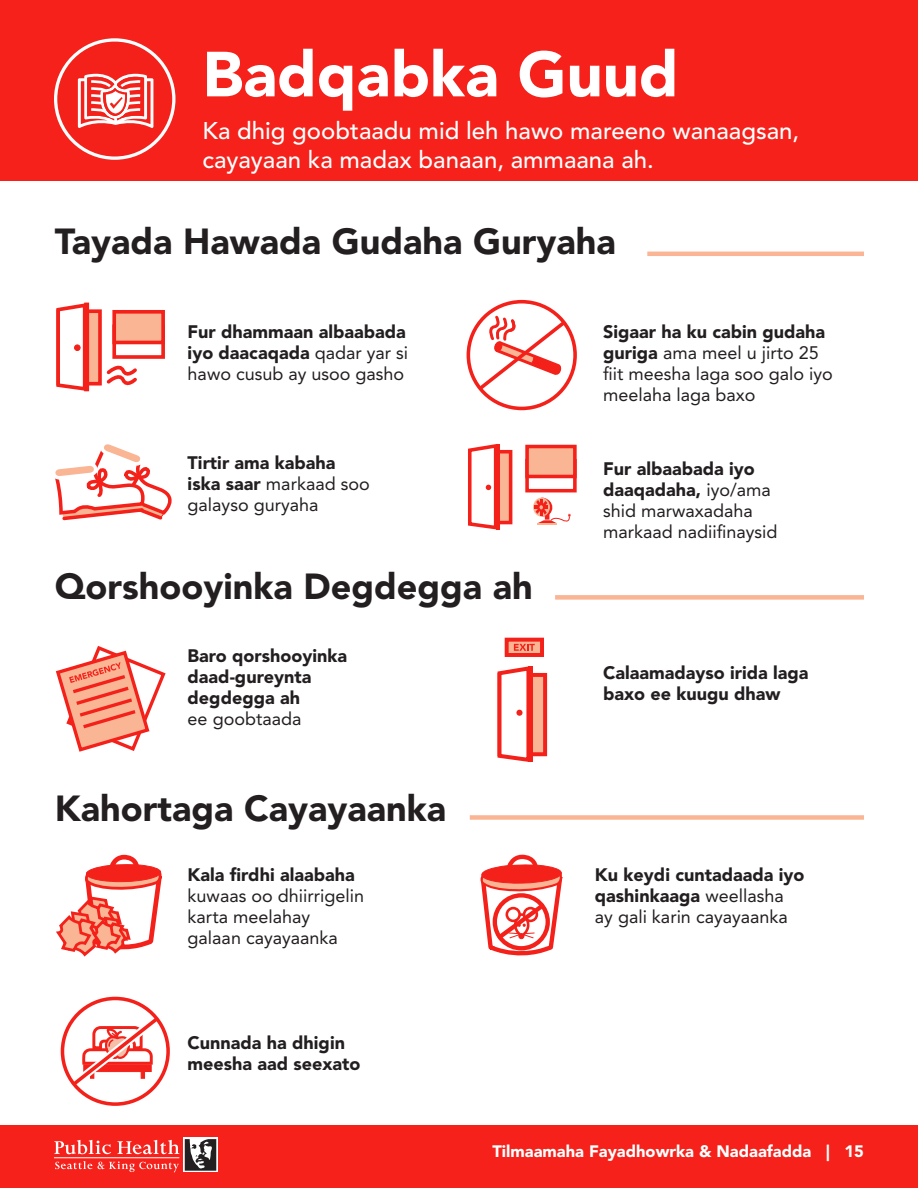
<style>
.page{position:relative;width:918px;height:1188px;background:#fff}
.page>*{position:absolute;margin:0;border:0;box-sizing:border-box;transform-origin:0 0}
.t1{font:900 63px "Avenir LT Std";color:#fff}
.t2{font:900 36px "Avenir LT Std";color:#231f20}
.t3{font:500 24px/28.8px "Avenir LT Std";color:#fff}
.t4{font:18px/21px "Avenir LT Std";color:#231f20}
.t5{font:900 18px/21px "Avenir LT Std";color:#231f20}
.t6{font:900 16.5px "Avenir LT Std";color:#fff}
.s1{font-weight:400}
.s2{font-weight:900}
</style>
<div class="page">
<div style="left:0;top:0;width:918px;height:180px;background:#f5211a"></div>
<div style="left:0;top:1125px;width:918px;height:63px;background:#f5211a"></div>
<div style="left:184px;top:1138px;width:34px;height:34px;background:#c0bebf"></div>
<svg style="left:55px;top:1161px;width:124px;height:11px"></svg>
<svg style="left:185px;top:1139px;width:31px;height:32px"></svg>
<svg style="left:54px;top:1140px;width:57px;height:14px"></svg>
<svg style="left:117px;top:1140px;width:62px;height:14px"></svg>
<hr style="left:54px;top:1158px;width:125px;height:1px;background:#fff">
<div style="left:54px;top:38px;width:121px;height:122px;border:3px solid #fff;border-radius:50%"></div>
<svg style="left:78px;top:39px;width:75px;height:89px"></svg>
<hr style="left:647px;top:252px;width:217px;height:4px;background:#fab594">
<div style="left:470px;top:815px;width:394px;height:5px;background:#fab594"></div>
<div style="left:555px;top:595px;width:309px;height:5px;background:#fab594"></div>
<div style="left:58px;top:311px;width:42px;height:73px;background:#fab594"></div>
<div style="left:56px;top:309px;width:46px;height:77px;border:4px solid #f4211a"></div>
<div style="left:112px;top:325px;width:53px;height:34px;border:4px solid #f4211a"></div>
<div style="left:114px;top:312px;width:49px;height:30px;background:#fab594"></div>
<div style="left:112px;top:310px;width:53px;height:34px;border:4px solid #f4211a"></div>
<svg style="left:106px;top:365px;width:31px;height:21px"></svg>
<svg style="left:56px;top:302px;width:33px;height:90px;background:#fbb0ad"></svg>
<svg style="left:56px;top:854px;width:106px;height:103px"></svg>
<svg style="left:55px;top:646px;width:111px;height:106px"></svg>
<svg style="left:55px;top:444px;width:117px;height:77px"></svg>
<svg style="left:468px;top:302px;width:107px;height:106px"></svg>
<div style="left:467px;top:300px;width:110px;height:110px;border:4px solid #f4211a;border-radius:50%"></div>
<svg style="left:476px;top:314px;width:94px;height:79px"></svg>
<svg style="left:68px;top:1012px;width:94px;height:94px"></svg>
<div style="left:61px;top:997px;width:109px;height:109px;border:4px solid #f4211a;border-radius:50%"></div>
<svg style="left:510px;top:643px;width:29px;height:9px"></svg>
<div style="left:505px;top:638px;width:39px;height:19px;border:4px solid #f4211a"></div>
<svg style="left:514px;top:644px;width:21px;height:7px"></svg>
<div style="left:500px;top:675px;width:45px;height:79px;background:#fab594"></div>
<div style="left:498px;top:673px;width:49px;height:83px;border:4px solid #f4211a"></div>
<svg style="left:497px;top:666px;width:31px;height:96px;background:#fcc8c7"></svg>
<div style="left:528px;top:666px;width:5px;height:96px;background:#f4211a"></div>
<div style="left:516px;top:710px;width:7px;height:6px;background:#f4211a;border-radius:50%"></div>
<svg style="left:533px;top:498px;width:17px;height:19px"></svg>
<hr style="left:537px;top:523px;width:20px;height:2px;background:#fab594">
<svg style="left:535px;top:498px;width:36px;height:25px"></svg>
<div style="left:525px;top:459px;width:52px;height:33px;border:4px solid #f4211a"></div>
<div style="left:527px;top:447px;width:48px;height:29px;background:#fab594"></div>
<div style="left:525px;top:445px;width:52px;height:33px;border:4px solid #f4211a"></div>
<div style="left:470px;top:452px;width:41px;height:71px;background:#fab594"></div>
<div style="left:468px;top:450px;width:44px;height:74px;border:4px solid #f4211a"></div>
<svg style="left:468px;top:444px;width:32px;height:86px;background:#fbafad"></svg>
<svg style="left:480px;top:854px;width:83px;height:102px"></svg>
<h1 class="t1" style="left:202px;top:36px;width:478px">Badqabka Guud</h1>
<h3 class="t3" style="left:202px;top:117px;width:598px">Ka dhig goobtaadu mid leh hawo mareeno wanaagsan, cayayaan ka madax banaan, ammaana ah.</h3>
<p class="t2" style="left:55px;top:220px;width:563px">Tayada Hawada Gudaha Guryaha</p>
<p class="t5" style="left:188px;top:321px;width:222px;text-align:justify">Fur dhammaan albaabada iyo daacaqada <span class="s1">qadar yar si hawo cusub ay usoo gasho</span></p>
<p class="t4" style="left:188px;top:452px;width:184px"><span class="s2">Tirtir ama kabaha iska saar</span> markaad soo galayso guryaha</p>
<p class="t2" style="left:55px;top:565px;width:479px">Qorshooyinka Degdegga ah</p>
<p class="t5" style="left:188px;top:646px;width:161px">Baro qorshooyinka daad-gureynta degdegga ah<br><span class="s1">ee goobtaada</span></p>
<p class="t2" style="left:55px;top:786px;width:393px">Kahortaga Cayayaanka</p>
<p class="t4" style="left:603px;top:321px;width:231px"><span class="s2">Sigaar ha ku cabin gudaha guriga</span> ama meel u jirto 25 fiit meesha laga soo galo iyo meelaha laga baxo</p>
<p class="t4" style="left:603px;top:458px;width:176px"><span class="s2">Fur albaabada iyo daaqadaha,</span> iyo/ama shid marwaxadaha markaad nadiifinaysid</p>
<p class="t5" style="left:603px;top:662px;width:207px">Calaamadayso irida laga baxo ee kuugu dhaw</p>
<p class="t4" style="left:188px;top:864px;width:178px"><span class="s2">Kala firdhi alaabaha </span>kuwaas oo dhiirrigelin karta meelahay galaan cayayaanka</p>
<p class="t5" style="left:595px;top:864px;width:211px">Ku keydi cuntadaada iyo qashinkaaga <span class="s1">weellasha ay gali karin cayayaanka</span></p>
<p class="t5" style="left:188px;top:1032px;width:174px">Cunnada ha dhigin meesha aad seexato</p>
<p class="t6" style="left:493px;top:1141px;width:373px">Tilmaamaha Fayadhowrka &amp; Nadaafadda | 15</p>
</div>
